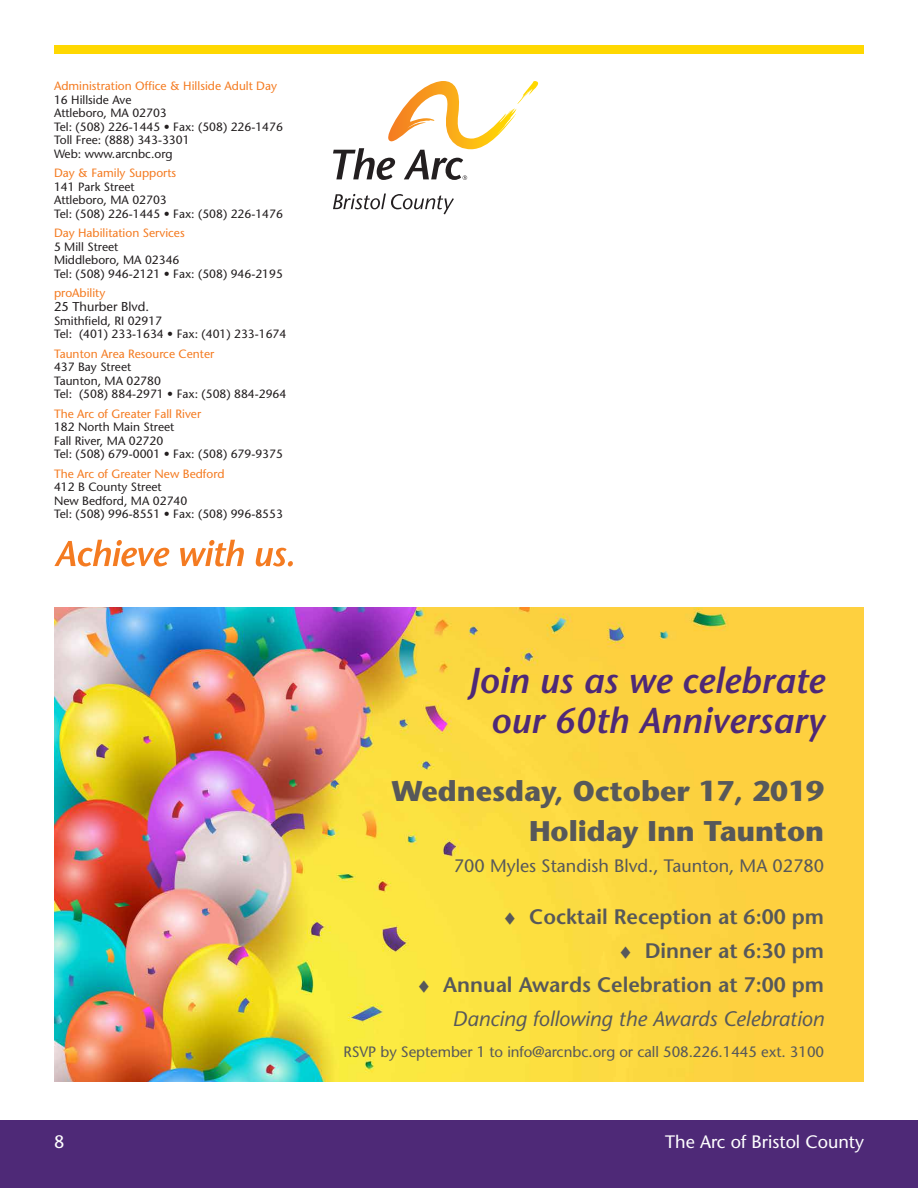
<style>
.page{position:relative;width:918px;height:1188px;background:#fff}
.page>*{position:absolute;margin:0;border:0;box-sizing:border-box;transform-origin:0 0}
.t1{font:italic 600 36px "Stone Sans";color:#4e2977}
.t2{font:700 28.5px "Stone Sans";color:#57585a}
.t3{font:600 21px "Stone Sans";color:#57585a}
.t4{font:italic 21px "Stone Sans";color:#57585a}
.t5{font:18px "Stone Sans";color:#57585a}
.t6{font:18px "Stone Sans";color:#fff}
.t7{font:15px "Stone Sans";letter-spacing:-.005em;color:#57585a}
.t8{font:12.9px "Stone Sans";color:#231f20}
.t9{font:12px "Stone Sans";color:#231f20}
.t10{font:12px "Stone Sans";color:#f47b21}
</style>
<div class="page">
<div style="left:0;top:1120px;width:918px;height:68px;background:#4e2977"></div>
<div style="left:54px;top:45px;width:810px;height:9px;background:#ffd801"></div>
<svg style="left:333px;top:81px;width:205px;height:99px"></svg>
<svg style="left:333px;top:194px;width:121px;height:20px"></svg>
<svg style="left:54px;top:540px;width:239px;height:26px"></svg>
<img style="left:54px;top:608px;width:810px;height:474px">
<p class="t10" style="left:54px;top:79px;width:225px">Administration Office &amp; Hillside Adult Day</p>
<p class="t9" style="left:54px;top:92px;width:79px">16 Hillside Ave</p>
<p class="t9" style="left:54px;top:106px;width:114px">Attleboro, MA 02703</p>
<p class="t9" style="left:54px;top:119px;width:230px">Tel: (508) 226-1445 • Fax: (508) 226-1476</p>
<p class="t9" style="left:54px;top:133px;width:137px">Toll Free: (888) 343-3301</p>
<p class="t9" style="left:54px;top:146px;width:120px">Web: www.arcnbc.org</p>
<p class="t10" style="left:54px;top:166px;width:124px">Day &amp; Family Supports</p>
<p class="t9" style="left:54px;top:179px;width:82px">141 Park Street</p>
<p class="t9" style="left:54px;top:193px;width:114px">Attleboro, MA 02703</p>
<p class="t9" style="left:54px;top:206px;width:230px">Tel: (508) 226-1445 • Fax: (508) 226-1476</p>
<p class="t10" style="left:54px;top:226px;width:132px">Day Habilitation Services</p>
<p class="t9" style="left:54px;top:239px;width:66px">5 Mill Street</p>
<p class="t9" style="left:54px;top:253px;width:127px">Middleboro, MA 02346</p>
<p class="t9" style="left:54px;top:266px;width:230px">Tel: (508) 946-2121 • Fax: (508) 946-2195</p>
<p class="t10" style="left:54px;top:286px;width:53px">proAbility</p>
<p class="t8" style="left:54px;top:299px;width:97px">25 Thurber Blvd.</p>
<p class="t9" style="left:54px;top:314px;width:110px">Smithfield, RI 02917</p>
<p class="t9" style="left:54px;top:327px;width:234px">Tel: (401) 233-1634 • Fax: (401) 233-1674</p>
<p class="t10" style="left:54px;top:347px;width:162px">Taunton Area Resource Center</p>
<p class="t9" style="left:54px;top:360px;width:79px">437 Bay Street</p>
<p class="t9" style="left:54px;top:374px;width:108px">Taunton, MA 02780</p>
<p class="t9" style="left:54px;top:387px;width:234px">Tel: (508) 884-2971 • Fax: (508) 884-2964</p>
<p class="t10" style="left:54px;top:407px;width:149px">The Arc of Greater Fall River</p>
<p class="t9" style="left:54px;top:420px;width:122px">182 North Main Street</p>
<p class="t9" style="left:54px;top:434px;width:111px">Fall River, MA 02720</p>
<p class="t9" style="left:54px;top:447px;width:230px">Tel: (508) 679-0001 • Fax: (508) 679-9375</p>
<p class="t10" style="left:54px;top:467px;width:172px">The Arc of Greater New Bedford</p>
<p class="t9" style="left:54px;top:480px;width:109px">412 B County Street</p>
<p class="t9" style="left:54px;top:494px;width:135px">New Bedford, MA 02740</p>
<p class="t9" style="left:54px;top:507px;width:230px">Tel: (508) 996-8551 • Fax: (508) 996-8553</p>
<p class="t1" style="left:468px;top:658px;width:358px">Join us as we celebrate</p>
<p class="t1" style="left:490px;top:699px;width:335px">our 60th Anniversary</p>
<p class="t2" style="left:392px;top:774px;width:434px">Wednesday, October 17, 2019</p>
<p class="t2" style="left:529px;top:814px;width:297px">Holiday Inn Taunton</p>
<p class="t5" style="left:454px;top:855px;width:372px">700 Myles Standish Blvd., Taunton, MA 02780</p>
<p class="t3" style="left:502px;top:904px;width:323px">♦ Cocktail Reception at 6:00 pm</p>
<p class="t3" style="left:618px;top:938px;width:208px">♦ Dinner at 6:30 pm</p>
<p class="t3" style="left:416px;top:972px;width:409px">♦ Annual Awards Celebration at 7:00 pm</p>
<p class="t4" style="left:453px;top:1006px;width:373px">Dancing following the Awards Celebration</p>
<p class="t7" style="left:343px;top:1043px;width:482px">RSVP by September 1 to info@arcnbc.org or call 508.226.1445 ext. 3100</p>
<p class="t6" style="left:54px;top:1131px;width:12px">8</p>
<p class="t6" style="left:665px;top:1131px;width:200px">The Arc of Bristol County</p>
</div>
